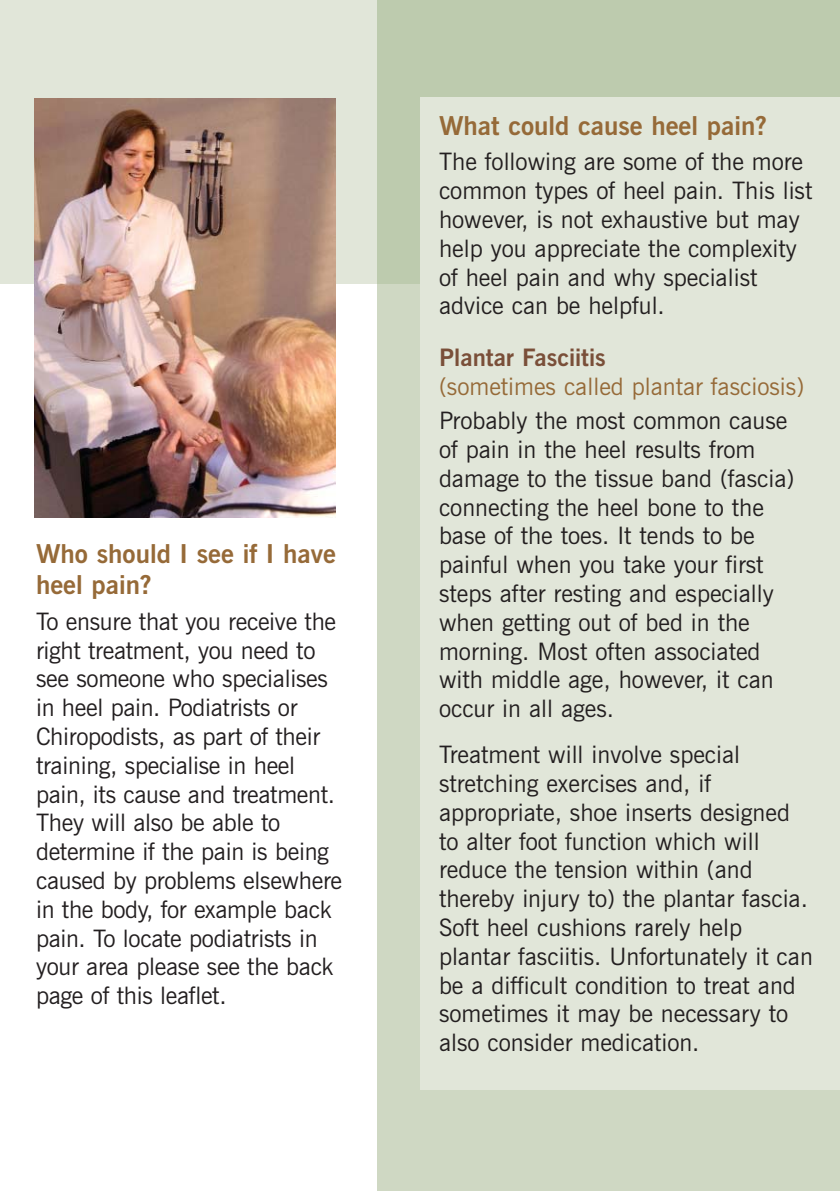
<style>
.page{position:relative;width:840px;height:1191px;background:#fff}
.page>*{position:absolute;margin:0;border:0;box-sizing:border-box;transform-origin:0 0}
.t1{font:700 26px/31.2px "News Gothic BT";color:#966a38}
.t2{font:24px/28.8px "News Gothic BT";color:#231f20}
.t3{font:24px "News Gothic BT";color:#966a38}
.t4{font:700 24px "News Gothic BT";color:#7a4f39}
</style>
<div class="page">
<div style="left:377px;top:1px;width:462px;height:1190px;background:#cfd8c3"></div>
<div style="left:0;top:1px;width:839px;height:283px;background:#e1e6d9"></div>
<div style="left:377px;top:1px;width:462px;height:283px;background:#bdcbae"></div>
<img style="left:34px;top:98px;width:301px;height:419px">
<div style="left:420px;top:97px;width:419px;height:992px;background:#e1e6d9"></div>
<p class="t1" style="left:36px;top:540px;width:301px">Who should I see if I have heel pain?</p>
<p class="t2" style="left:36px;top:609px;width:307px">To ensure that you receive the right treatment, you need to see someone who specialises in heel pain. Podiatrists or<br>Chiropodists, as part of their training, specialise in heel pain, its cause and treatment.<br>They will also be able to determine if the pain is being caused by problems elsewhere in the body, for example back pain. To locate podiatrists in your area please see the back page of this leaflet.</p>
<p class="t1" style="left:439px;top:112px;width:329px">What could cause heel pain?</p>
<p class="t2" style="left:439px;top:149px;width:375px">The following are some of the more common types of heel pain. This list however, is not exhaustive but may help you appreciate the complexity of heel pain and why specialist advice can be helpful.</p>
<p class="t4" style="left:439px;top:348px;width:168px">Plantar Fasciitis</p>
<p class="t3" style="left:439px;top:377px;width:366px">(sometimes called plantar fasciosis)</p>
<p class="t2" style="left:439px;top:408px;width:357px">Probably the most common cause of pain in the heel results from damage to the tissue band (fascia) connecting the heel bone to the base of the toes. It tends to be painful when you take your first steps after resting and especially when getting out of bed in the morning. Most often associated with middle age, however, it can occur in all ages.</p>
<p class="t2" style="left:439px;top:742px;width:375px">Treatment will involve special stretching exercises and, if appropriate, shoe inserts designed to alter foot function which will reduce the tension within (and thereby injury to) the plantar fascia.<br>Soft heel cushions rarely help plantar fasciitis. Unfortunately it can be a difficult condition to treat and sometimes it may be necessary to also consider medication.</p>
</div>
